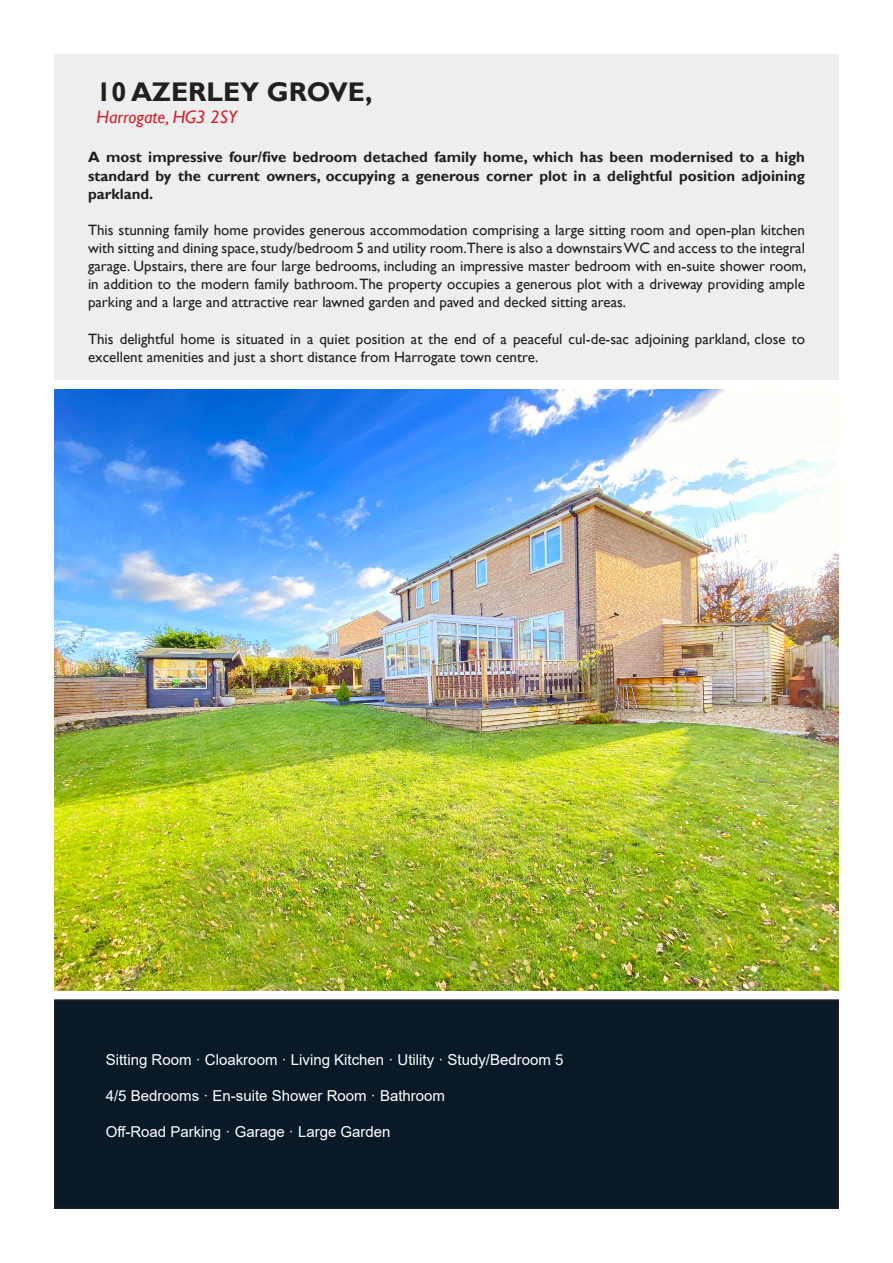
<style>
.page{position:relative;width:893px;height:1263px;background:#fff}
.page>*{position:absolute;margin:0;border:0;box-sizing:border-box;transform-origin:0 0}
.t1{font:700 27px "Gill Sans";color:#231f20}
.t2{font:italic 18px "Gill Sans";color:#d1232a}
.t3{font:15px/18.1px "Gill Sans";color:#231f20;text-align:justify}
.t4{font:700 15px/18.1px "Gill Sans";color:#231f20;text-align:justify}
.t5{font:15px "Arial";color:#fff}
</style>
<div class="page">
<div style="left:55px;top:1000px;width:783px;height:208px;background:#0a1928"></div>
<div style="left:54px;top:999px;width:785px;height:210px;border:2px solid #231f20"></div>
<div style="left:54px;top:54px;width:785px;height:326px;background:#eeeeef"></div>
<img style="left:54px;top:390px;width:785px;height:601px">
<p class="t1" style="left:97px;top:75px;width:277px">10 AZERLEY GROVE,</p>
<p class="t2" style="left:97px;top:106px;width:142px">Harrogate, HG3 2SY</p>
<p class="t4" style="left:88px;top:149px;width:718px">A most impressive four/five bedroom detached family home, which has been modernised to a high standard by the current owners, occupying a generous corner plot in a delightful position adjoining parkland.</p>
<p class="t3" style="left:88px;top:221px;width:720px">This stunning family home provides generous accommodation comprising a large sitting room and open-plan kitchen with sitting and dining space, study/bedroom 5 and utility room.There is also a downstairs WC and access to the integral garage. Upstairs, there are four large bedrooms, including an impressive master bedroom with en-suite shower room, in addition to the modern family bathroom. The property occupies a generous plot with a driveway providing ample parking and a large and attractive rear lawned garden and paved and decked sitting areas.</p>
<p class="t3" style="left:88px;top:330px;width:718px">This delightful home is situated in a quiet position at the end of a peaceful cul-de-sac adjoining parkland, close to excellent amenities and just a short distance from Harrogate town centre.</p>
<p class="t5" style="left:106px;top:1049px;width:459px">Sitting Room · Cloakroom · Living Kitchen · Utility · Study/Bedroom 5</p>
<p class="t5" style="left:106px;top:1085px;width:341px">4/5 Bedrooms · En-suite Shower Room · Bathroom</p>
<p class="t5" style="left:106px;top:1121px;width:286px">Off-Road Parking · Garage · Large Garden</p>
</div>
